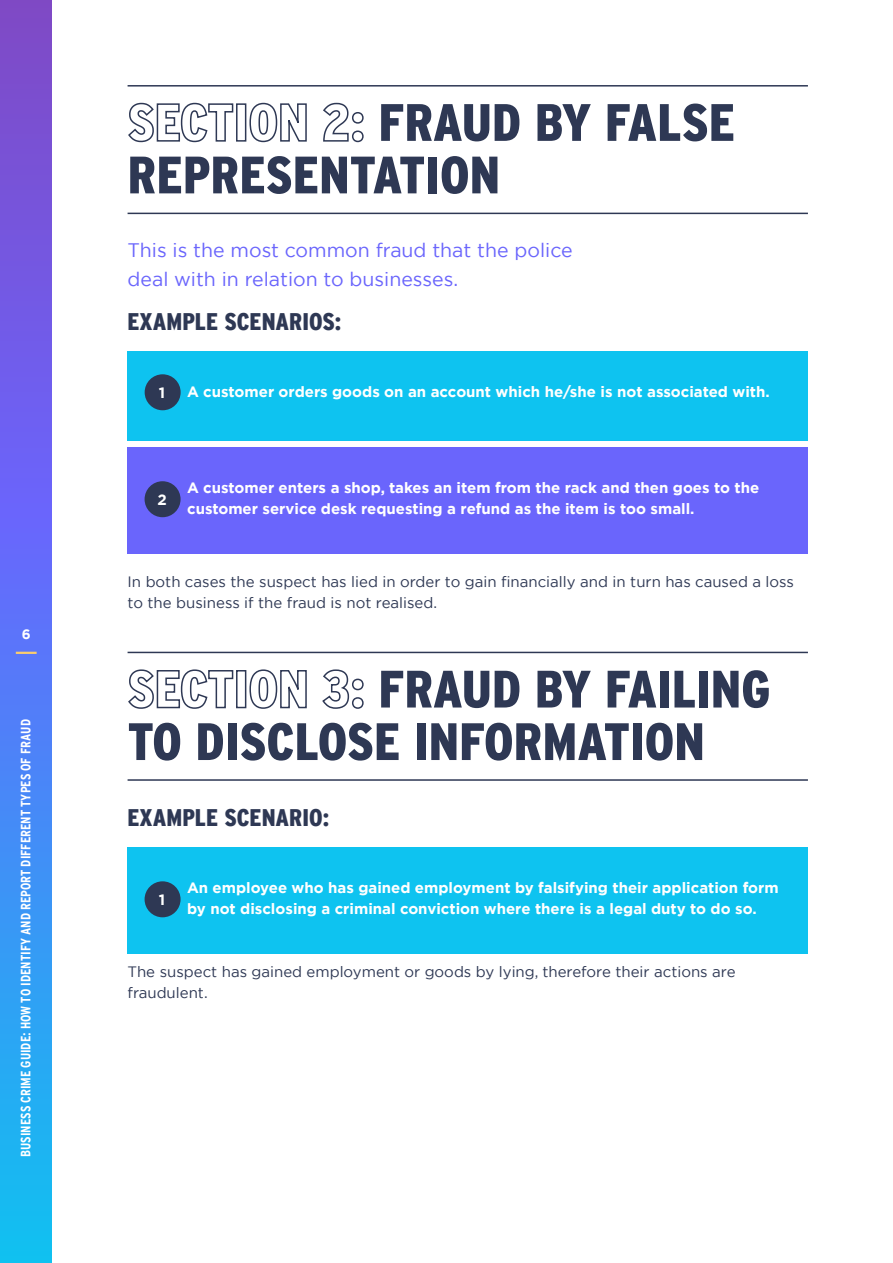
<style>
.page{position:relative;width:893px;height:1263px;background:#fff}
.page>*{position:absolute;margin:0;border:0;box-sizing:border-box;transform-origin:0 0}
.t1{font:900 52.5px/52.5px "Interstate Cond Mono";color:#2e3854}
.t2{font:900 24px "Interstate Cond Mono";color:#2e3854}
.t3{font:19.5px/28.5px "Gotham";color:#6a65fc}
.t4{font:700 15px/21px "Gotham";color:#fff}
.t5{font:15px/21px "Gotham";color:#2e3854}
.t6{font:700 13.5px "Interstate Cond Mono";color:#fff}
.t7{font:700 13.5px "Gotham";color:#fff}
</style>
<div class="page">
<svg style="left:0;top:0;width:51px;height:1263px;background:#537aed"></svg>
<hr style="left:16px;top:652px;width:21px;height:2px;background:#f9cc6f">
<svg style="left:128px;top:102px;width:106px;height:41px"></svg>
<div style="left:236px;top:103px;width:10px;height:39px;border:2px solid #2e3854"></div>
<svg style="left:249px;top:102px;width:58px;height:41px"></svg>
<svg style="left:323px;top:102px;width:41px;height:41px"></svg>
<hr style="left:128px;top:213px;width:680px;height:1px;background:#2e3854">
<hr style="left:128px;top:85px;width:680px;height:2px;background:#2e3854">
<svg style="left:128px;top:669px;width:106px;height:40px"></svg>
<div style="left:236px;top:670px;width:10px;height:38px;border:2px solid #2e3854"></div>
<svg style="left:249px;top:669px;width:58px;height:40px"></svg>
<svg style="left:322px;top:669px;width:42px;height:40px"></svg>
<hr style="left:128px;top:779px;width:680px;height:2px;background:#2e3854">
<hr style="left:128px;top:652px;width:680px;height:1px;background:#2e3854">
<div style="left:128px;top:447px;width:680px;height:106px;background:#6a65fc"></div>
<div style="left:145px;top:481px;width:36px;height:36px;background:#2e3854;border-radius:50%"></div>
<div style="left:128px;top:847px;width:680px;height:107px;background:#0ec3f0"></div>
<div style="left:145px;top:881px;width:36px;height:36px;background:#2e3854;border-radius:50%"></div>
<div style="left:128px;top:351px;width:680px;height:89px;background:#0ec3f0"></div>
<div style="left:145px;top:374px;width:36px;height:36px;background:#2e3854;border-radius:50%"></div>
<p class="t7" style="left:22px;top:625px;width:10px">6</p>
<p class="t6" style="left:18px;top:1157px;width:439px;rotate:-90deg">BUSINESS CRIME GUIDE: HOW TO IDENTIFY AND REPORT DIFFERENT TYPES OF FRAUD</p>
<h1 class="t1" style="left:128px;top:96px;width:609px;text-indent:251px">FRAUD BY FALSE<br>REPRESENTATION</h1>
<h3 class="t3" style="left:128px;top:236px;width:447px">This is the most common fraud that the police deal with in relation to businesses.</h3>
<h2 class="t2" style="left:128px;top:308px;width:215px">EXAMPLE SCENARIOS:</h2>
<p class="t4" style="left:159px;top:382px;width:8px">1</p>
<p class="t4" style="left:187px;top:381px;width:584px">A customer orders goods on an account which he/she is not associated with.</p>
<p class="t4" style="left:157px;top:489px;width:11px">2</p>
<p class="t4" style="left:187px;top:477px;width:574px">A customer enters a shop, takes an item from the rack and then goes to the customer service desk requesting a refund as the item is too small.</p>
<p class="t5" style="left:128px;top:571px;width:668px">In both cases the suspect has lied in order to gain financially and in turn has caused a loss to the business if the fraud is not realised.</p>
<h1 class="t1" style="left:128px;top:662px;width:644px;text-indent:251px">FRAUD BY FAILING<br>TO DISCLOSE INFORMATION</h1>
<h2 class="t2" style="left:128px;top:804px;width:203px">EXAMPLE SCENARIO:</h2>
<p class="t4" style="left:159px;top:889px;width:8px">1</p>
<p class="t4" style="left:187px;top:877px;width:593px">An employee who has gained employment by falsifying their application form by not disclosing a criminal conviction where there is a legal duty to do so.</p>
<p class="t5" style="left:128px;top:961px;width:609px">The suspect has gained employment or goods by lying, therefore their actions are fraudulent.</p>
</div>
